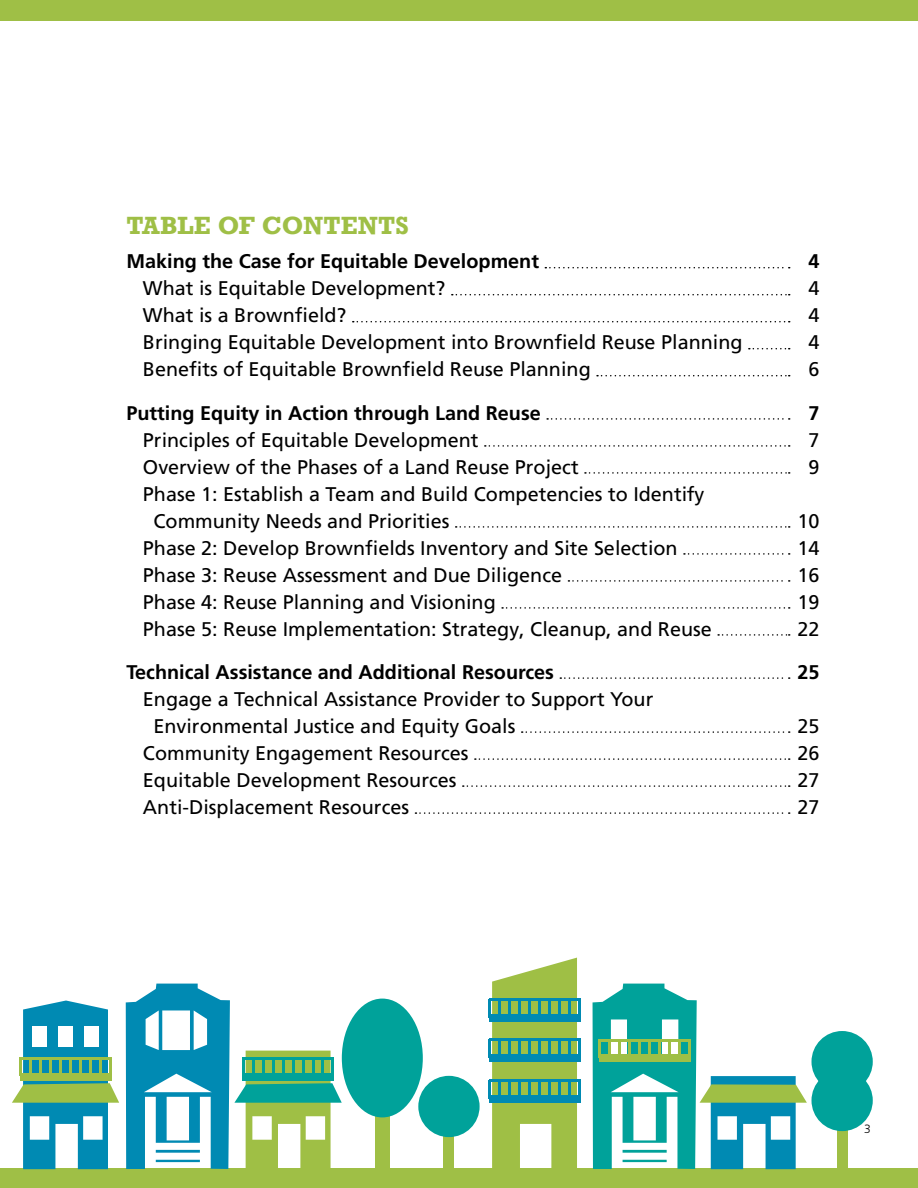
<style>
.page{position:relative;width:918px;height:1188px;background:#fff}
.page>*{position:absolute;margin:0;border:0;box-sizing:border-box;transform-origin:0 0}
.t1{font:700 23.4px "Rockwell";letter-spacing:.01em;color:#9fbf46}
.t2{font:19.8px/27px "Frutiger LT Pro";color:#000}
.t3{font:700 19.8px "Frutiger LT Pro";color:#000}
.t4{font:300 12px "Frutiger LT Pro";color:#000}
</style>
<div class="page">
<div style="left:0;top:0;width:918px;height:21px;background:#9fbf46"></div>
<div style="left:0;top:1168px;width:918px;height:20px;background:#9fbf46"></div>
<svg style="left:545px;top:267px;width:245px;height:1px"></svg>
<svg style="left:452px;top:294px;width:338px;height:1px"></svg>
<svg style="left:353px;top:321px;width:437px;height:1px"></svg>
<svg style="left:749px;top:348px;width:41px;height:1px"></svg>
<svg style="left:597px;top:375px;width:193px;height:1px"></svg>
<svg style="left:547px;top:418px;width:243px;height:2px"></svg>
<svg style="left:485px;top:445px;width:305px;height:2px"></svg>
<svg style="left:585px;top:472px;width:205px;height:2px"></svg>
<svg style="left:456px;top:526px;width:334px;height:2px"></svg>
<svg style="left:684px;top:553px;width:106px;height:2px"></svg>
<svg style="left:568px;top:580px;width:222px;height:2px"></svg>
<svg style="left:502px;top:607px;width:288px;height:2px"></svg>
<svg style="left:718px;top:634px;width:72px;height:2px"></svg>
<svg style="left:560px;top:677px;width:230px;height:2px"></svg>
<svg style="left:522px;top:731px;width:268px;height:2px"></svg>
<svg style="left:475px;top:758px;width:315px;height:2px"></svg>
<svg style="left:463px;top:785px;width:327px;height:2px"></svg>
<svg style="left:415px;top:812px;width:375px;height:2px"></svg>
<svg style="left:12px;top:1001px;width:107px;height:168px"></svg>
<svg style="left:126px;top:984px;width:216px;height:185px"></svg>
<div style="left:489px;top:1096px;width:92px;height:7px;background:#008ab3"></div>
<hr style="left:489px;top:1080px;width:92px;height:2px;background:#008ab3">
<hr style="left:578px;top:1080px;width:3px;height:19px;background:#008ab3">
<div style="left:489px;top:1055px;width:92px;height:7px;background:#008ab3"></div>
<hr style="left:489px;top:1039px;width:92px;height:2px;background:#008ab3">
<hr style="left:578px;top:1039px;width:3px;height:19px;background:#008ab3">
<div style="left:489px;top:1015px;width:92px;height:7px;background:#008ab3"></div>
<hr style="left:489px;top:999px;width:92px;height:2px;background:#008ab3">
<svg style="left:489px;top:958px;width:88px;height:210px"></svg>
<hr style="left:538px;top:999px;width:3px;height:18px;background:#008ab3">
<hr style="left:518px;top:999px;width:3px;height:18px;background:#008ab3">
<hr style="left:558px;top:999px;width:3px;height:18px;background:#008ab3">
<hr style="left:578px;top:999px;width:3px;height:18px;background:#008ab3">
<svg style="left:593px;top:984px;width:214px;height:185px"></svg>
<hr style="left:648px;top:1039px;width:3px;height:19px;background:#9fbf45">
<hr style="left:628px;top:1039px;width:3px;height:19px;background:#9fbf45">
<hr style="left:668px;top:1039px;width:3px;height:19px;background:#9fbf45">
<hr style="left:688px;top:1039px;width:3px;height:19px;background:#9fbf45">
<div style="left:375px;top:1092px;width:15px;height:78px;background:#9fbf45"></div>
<div style="left:444px;top:1092px;width:10px;height:78px;background:#9fbf45"></div>
<div style="left:837px;top:1092px;width:11px;height:78px;background:#9fbf45"></div>
<div style="left:342px;top:999px;width:81px;height:118px;background:#00a29a;border-radius:50%"></div>
<div style="left:418px;top:1076px;width:62px;height:61px;background:#00a29a;border-radius:50%"></div>
<div style="left:811px;top:1070px;width:62px;height:61px;background:#00a29a;border-radius:50%"></div>
<div style="left:811px;top:1031px;width:62px;height:61px;background:#00a29a;border-radius:50%"></div>
<div style="left:32px;top:1027px;width:15px;height:20px;background:#fff"></div>
<div style="left:58px;top:1027px;width:15px;height:20px;background:#fff"></div>
<div style="left:84px;top:1027px;width:15px;height:20px;background:#fff"></div>
<p class="t1" style="left:126px;top:210px;width:284px">TABLE OF CONTENTS</p>
<p class="t3" style="left:126px;top:250px;width:414px">Making the Case for Equitable Development</p>
<p class="t3" style="left:808px;top:250px;width:13px">4</p>
<p class="t2" style="left:143px;top:275px;width:304px">What is Equitable Development?</p>
<p class="t2" style="left:808px;top:275px;width:13px">4</p>
<p class="t2" style="left:143px;top:302px;width:205px">What is a Brownfield?</p>
<p class="t2" style="left:808px;top:302px;width:13px">4</p>
<p class="t2" style="left:143px;top:329px;width:601px">Bringing Equitable Development into Brownfield Reuse Planning</p>
<p class="t2" style="left:808px;top:329px;width:13px">4</p>
<p class="t2" style="left:143px;top:356px;width:449px">Benefits of Equitable Brownfield Reuse Planning</p>
<p class="t2" style="left:808px;top:356px;width:13px">6</p>
<p class="t3" style="left:126px;top:401px;width:416px">Putting Equity in Action through Land Reuse</p>
<p class="t3" style="left:808px;top:401px;width:13px">7</p>
<p class="t2" style="left:143px;top:426px;width:337px">Principles of Equitable Development</p>
<p class="t2" style="left:808px;top:426px;width:13px">7</p>
<p class="t2" style="left:143px;top:453px;width:437px">Overview of the Phases of a Land Reuse Project</p>
<p class="t2" style="left:808px;top:453px;width:13px">9</p>
<p class="t2" style="left:153px;top:480px;width:553px;text-indent:-11px">Phase 1: Establish a Team and Build Competencies to Identify<br>Community Needs and Priorities</p>
<p class="t2" style="left:797px;top:507px;width:24px">10</p>
<p class="t2" style="left:143px;top:534px;width:536px">Phase 2: Develop Brownfields Inventory and Site Selection</p>
<p class="t2" style="left:797px;top:534px;width:24px">14</p>
<p class="t2" style="left:143px;top:561px;width:421px">Phase 3: Reuse Assessment and Due Diligence</p>
<p class="t2" style="left:797px;top:561px;width:24px">16</p>
<p class="t2" style="left:143px;top:588px;width:354px">Phase 4: Reuse Planning and Visioning</p>
<p class="t2" style="left:797px;top:588px;width:24px">19</p>
<p class="t2" style="left:143px;top:615px;width:570px">Phase 5: Reuse Implementation: Strategy, Cleanup, and Reuse</p>
<p class="t2" style="left:797px;top:615px;width:24px">22</p>
<p class="t3" style="left:126px;top:660px;width:429px">Technical Assistance and Additional Resources</p>
<p class="t3" style="left:797px;top:660px;width:24px">25</p>
<p class="t2" style="left:153px;top:686px;width:501px;text-indent:-11px">Engage a Technical Assistance Provider to Support Your<br>Environmental Justice and Equity Goals</p>
<p class="t2" style="left:797px;top:713px;width:24px">25</p>
<p class="t2" style="left:143px;top:740px;width:327px">Community Engagement Resources</p>
<p class="t2" style="left:797px;top:740px;width:24px">26</p>
<p class="t2" style="left:143px;top:767px;width:315px">Equitable Development Resources</p>
<p class="t2" style="left:797px;top:767px;width:24px">27</p>
<p class="t2" style="left:143px;top:794px;width:268px">Anti-Displacement Resources</p>
<p class="t2" style="left:797px;top:794px;width:24px">27</p>
<p class="t4" style="left:864px;top:1122px;width:8px">3</p>
</div>
